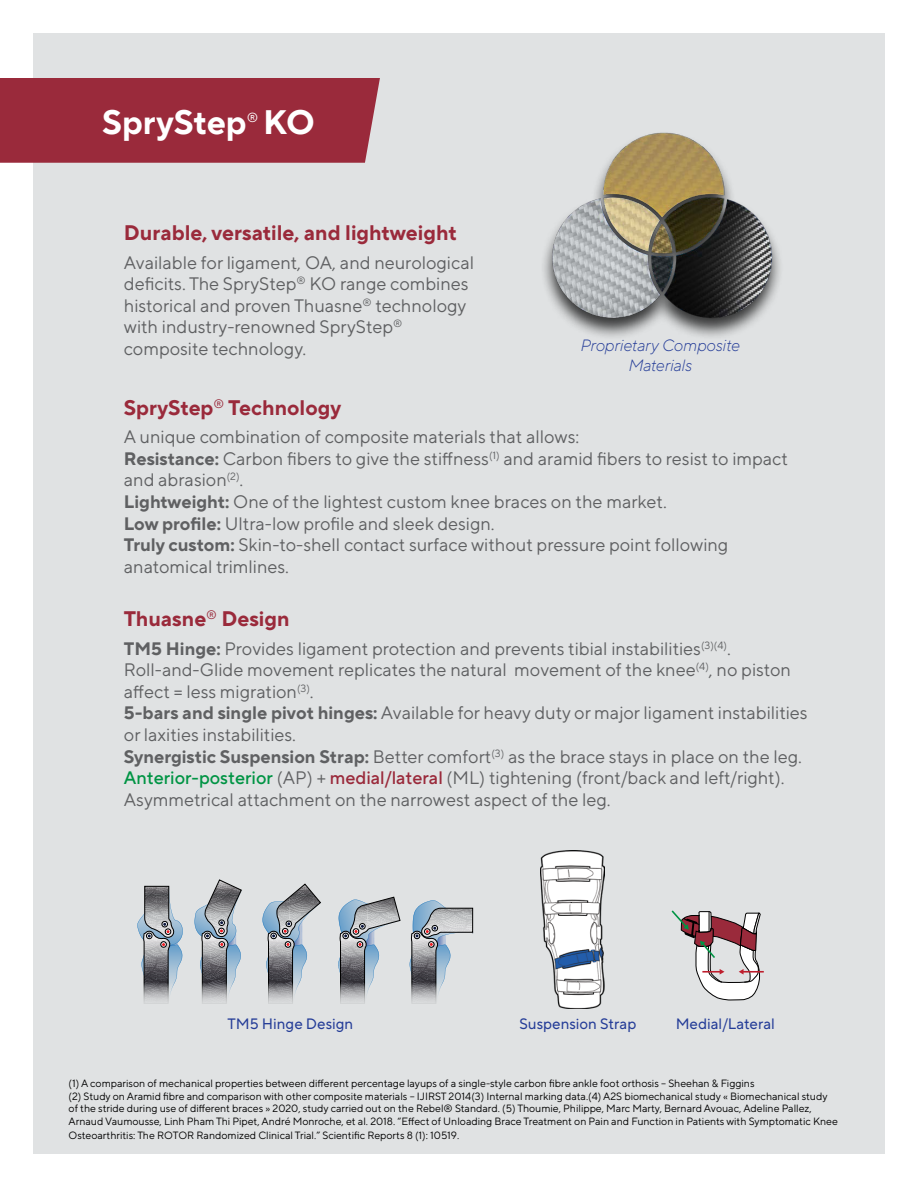
<style>
.page{position:relative;width:918px;height:1188px;background:#fff}
.page>*{position:absolute;margin:0;border:0;box-sizing:border-box;transform-origin:0 0}
.t1{font:700 33.9px "TT Norms Pro";color:#fff}
.t2{font:700 21px "TT Norms Pro";color:#9a2a3b}
.t3{font:18px/21.6px "TT Norms Pro";color:#5f6062}
.t4{font:italic 300 16.2px/19.5px "TT Norms Pro";letter-spacing:-.01em;color:#253d98;text-align:center}
.t5{font:15px "TT Norms Pro";color:#253d98}
.t6{font:13.05px "TT Norms Pro";color:#fff}
.t7{font:10.5px/12.6px "TT Norms Pro";color:#000}
.s1{font-weight:700}
.s2{font-weight:500;color:#009444}
.s3{font-weight:500;color:#9a2a3b}
</style>
<div class="page">
<div style="left:34px;top:34px;width:851px;height:1120px;background:#e0e2e3"></div>
<div style="left:0;top:78px;width:380px;height:85px;background:#9a2a3b"></div>
<div style="left:540px;top:131px;width:244px;height:209px;background:#000;opacity:.75"></div>
<img style="left:547px;top:131px;width:231px;height:190px">
<img style="left:541px;top:850px;width:64px;height:158px">
<svg style="left:338px;top:897px;width:62px;height:107px"></svg>
<svg style="left:137px;top:886px;width:46px;height:118px"></svg>
<svg style="left:195px;top:880px;width:47px;height:124px"></svg>
<svg style="left:410px;top:900px;width:63px;height:104px"></svg>
<svg style="left:262px;top:884px;width:59px;height:120px"></svg>
<hr style="left:743px;top:971px;width:21px;height:2px;background:#be1e2d">
<svg style="left:671px;top:910px;width:90px;height:91px"></svg>
<h1 class="t1" style="left:102px;top:97px;width:146px">SpryStep</h1>
<p class="t6" style="left:247px;top:108px;width:13px">®</p>
<h1 class="t1" style="left:263px;top:97px;width:53px">KO</h1>
<p class="t2" style="left:124px;top:217px;width:334px">Durable, versatile, and lightweight</p>
<p class="t3" style="left:124px;top:250px;width:352px">Available for ligament, OA, and neurological deficits. The SpryStep<sup>®</sup> KO range combines historical and proven Thuasne<sup>®</sup> technology with industry-renowned SpryStep<sup>® </sup>composite technology.</p>
<p class="t4" style="left:580px;top:335px;width:161px">Proprietary Composite<br>Materials</p>
<p class="t2" style="left:124px;top:392px;width:219px">SpryStep<sup>®</sup> Technology</p>
<p class="t3" style="left:124px;top:425px;width:666px">A unique combination of composite materials that allows:<br><span class="s1">Resistance:</span> Carbon fibers to give the stiffness<sup>(1)</sup> and aramid fibers to resist to impact and abrasion<sup>(2)</sup>.<br><span class="s1">Lightweight:</span> One of the lightest custom knee braces on the market.<br><span class="s1">Low profile:</span> Ultra-low profile and sleek design.<br><span class="s1">Truly custom:</span> Skin-to-shell contact surface without pressure point following anatomical trimlines.</p>
<p class="t2" style="left:124px;top:603px;width:167px">Thuasne<sup>®</sup> Design</p>
<p class="t3" style="left:124px;top:636px;width:685px"><span class="s1">TM5 Hinge:</span> Provides ligament protection and prevents tibial instabilities<sup>(3)(4)</sup>.<br>Roll-and-Glide movement replicates the natural movement of the knee<sup>(4)</sup>, no piston affect = less migration<sup>(3)</sup>.<br><span class="s1">5-bars and single pivot hinges:</span> Available for heavy duty or major ligament instabilities or laxities instabilities.<br><span class="s1">Synergistic Suspension Strap:</span> Better comfort<sup>(3)</sup> as the brace stays in place on the leg.<br><span class="s2">Anterior-posterior</span> (AP) + <span class="s3">medial/lateral</span> (ML) tightening (front/back and left/right).<br>Asymmetrical attachment on the narrowest aspect of the leg.</p>
<p class="t5" style="left:227px;top:1013px;width:127px">TM5 Hinge Design</p>
<p class="t5" style="left:520px;top:1013px;width:118px">Suspension Strap</p>
<p class="t5" style="left:676px;top:1013px;width:101px">Medial/Lateral</p>
<p class="t7" style="left:69px;top:1076px;width:771px">(1) A comparison of mechanical properties between different percentage layups of a single-style carbon fibre ankle foot orthosis – Sheehan &amp; Figgins<br>(2) Study on Aramid fibre and comparison with other composite materials – IJIRST 2014(3) Internal marking data.(4) A2S biomechanical study « Biomechanical study of the stride during use of different braces » 2020, study carried out on the Rebel® Standard. (5) Thoumie, Philippe, Marc Marty, Bernard Avouac, Adeline Pallez, Arnaud Vaumousse, Linh Pham Thi Pipet, André Monroche, et al. 2018. “Effect of Unloading Brace Treatment on Pain and Function in Patients with Symptomatic Knee</p>
<p class="t7" style="left:69px;top:1128px;width:392px">Osteoarthritis: The ROTOR Randomized Clinical Trial.” Scientific Reports 8 (1): 10519.</p>
</div>
